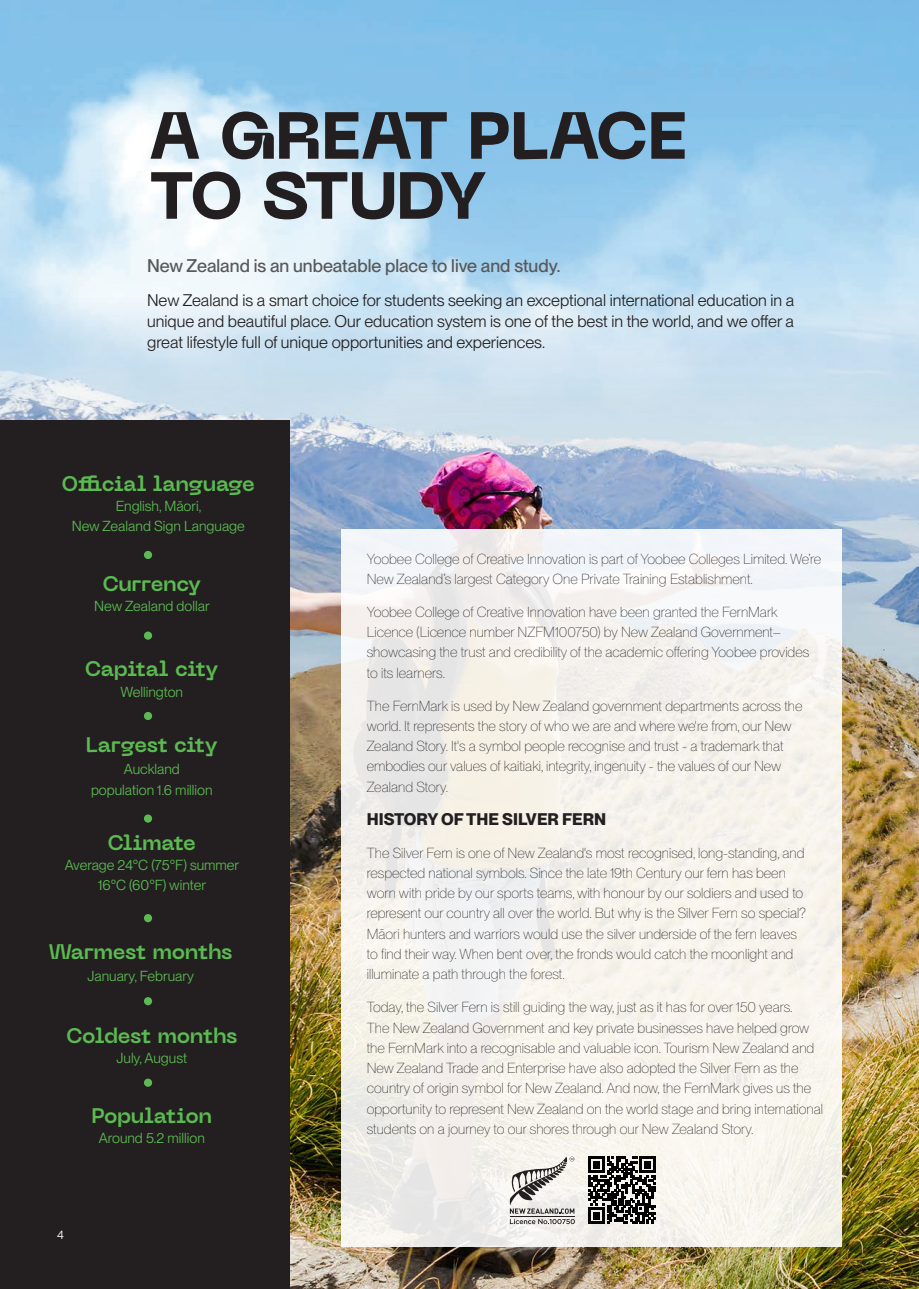
<style>
.page{position:relative;width:919px;height:1289px;background:#fff}
.page>*{position:absolute;margin:0;border:0;box-sizing:border-box;transform-origin:0 0}
.t1{font:800 66px/60px "PP Neue Machina";letter-spacing:-.02em;color:#231f20}
.Body_Copy{font:700 21px "PP Neue Machina";letter-spacing:-.02em;color:#5bbb52}
.Grey_Intro{font:500 18px "PP Neue Montreal";color:#57585a}
.Grey_Intro-2{font:16.5px/21px "PP Neue Montreal";color:#231f20;text-align:justify}
.Body_Copy-2{font:700 16.5px "PP Neue Montreal";color:#231f20}
.Body_Copy-3{font:100 14.25px/20.2px "PP Neue Montreal";color:#231f20}
.Body_Copy-4{font:14.25px/20.2px "PP Neue Montreal";color:#5bbb52;text-align:center}
.t2{font:12px "PP Neue Montreal";color:#fff}
</style>
<div class="page">
<img style="left:289px;top:429px;width:629px;height:859px">
<img style="left:0;top:0;width:918px;height:429px">
<div style="left:0;top:420px;width:289px;height:868px;background:#231f20"></div>
<div style="left:144px;top:551px;width:8px;height:8px;background:#5bbb52;border-radius:50%"></div>
<div style="left:144px;top:631px;width:8px;height:8px;background:#5bbb52;border-radius:50%"></div>
<div style="left:144px;top:712px;width:8px;height:8px;background:#5bbb52;border-radius:50%"></div>
<div style="left:144px;top:814px;width:8px;height:8px;background:#5bbb52;border-radius:50%"></div>
<div style="left:144px;top:914px;width:8px;height:8px;background:#5bbb52;border-radius:50%"></div>
<div style="left:144px;top:997px;width:8px;height:8px;background:#5bbb52;border-radius:50%"></div>
<div style="left:144px;top:1078px;width:8px;height:8px;background:#5bbb52;border-radius:50%"></div>
<div style="left:341px;top:529px;width:501px;height:717px;background:linear-gradient(to right,#f0eeeb,#f8f5ef)"></div>
<svg style="left:510px;top:1156px;width:64px;height:68px"></svg>
<svg style="left:588px;top:1156px;width:67px;height:67px;background:#545351"></svg>
<p class="t1" style="left:149px;top:108px;width:539px">A GREAT PLACE<br>TO STUDY</p>
<p class="Grey_Intro" style="left:147px;top:255px;width:414px">New Zealand is an unbeatable place to live and study.</p>
<p class="Grey_Intro-2" style="left:147px;top:289px;width:648px">New Zealand is a smart choice for students seeking an exceptional international education in a unique and beautiful place. Our education system is one of the best in the world, and we offer a great lifestyle full of unique opportunities and experiences.</p>
<p class="Body_Copy" style="left:62px;top:470px;width:195px">Official language</p>
<p class="Body_Copy-4" style="left:116px;top:496px;width:87px">English, Māori,</p>
<p class="Body_Copy-4" style="left:72px;top:516px;width:174px">New Zealand Sign Language</p>
<p class="Body_Copy" style="left:102px;top:570px;width:100px">Currency</p>
<p class="Body_Copy-4" style="left:94px;top:596px;width:117px">New Zealand dollar</p>
<p class="Body_Copy" style="left:85px;top:655px;width:135px">Capital city</p>
<p class="Body_Copy-4" style="left:121px;top:681px;width:64px">Wellington</p>
<p class="Body_Copy" style="left:86px;top:731px;width:133px">Largest city</p>
<p class="Body_Copy-4" style="left:124px;top:759px;width:57px">Auckland</p>
<p class="Body_Copy-4" style="left:91px;top:779px;width:123px">population 1.6 million</p>
<p class="Body_Copy" style="left:107px;top:829px;width:90px">Climate</p>
<p class="Body_Copy-4" style="left:65px;top:854px;width:176px">Average 24°C (75°F) summer<br>16°C (60°F) winter</p>
<p class="Body_Copy" style="left:49px;top:937px;width:185px">Warmest months</p>
<p class="Body_Copy-4" style="left:87px;top:965px;width:108px">January, February</p>
<p class="Body_Copy" style="left:66px;top:1022px;width:173px">Coldest months</p>
<p class="Body_Copy-4" style="left:117px;top:1048px;width:72px">July, August</p>
<p class="Body_Copy" style="left:92px;top:1102px;width:122px">Population</p>
<p class="Body_Copy-4" style="left:99px;top:1128px;width:107px">Around 5.2 million</p>
<p class="t2" style="left:57px;top:1227px;width:8px">4</p>
<p class="Body_Copy-3" style="left:367px;top:548px;width:456px">Yoobee College of Creative Innovation is part of Yoobee Colleges Limited. We’re<br>New Zealand’s largest Category One Private Training Establishment.</p>
<p class="Body_Copy-3" style="left:367px;top:601px;width:444px">Yoobee College of Creative Innovation have been granted the FernMark Licence (Licence number NZFM100750) by New Zealand Government– showcasing the trust and credibility of the academic offering Yoobee provides to its learners.</p>
<p class="Body_Copy-3" style="left:367px;top:695px;width:437px">The FernMark is used by New Zealand government departments across the world. It represents the story of who we are and where we're from, our New Zealand Story. It's a symbol people recognise and trust - a trademark that embodies our values of kaitiaki, integrity, ingenuity - the values of our New Zealand Story.</p>
<p class="Body_Copy-2" style="left:367px;top:808px;width:241px">HISTORY OF THE SILVER FERN</p>
<p class="Body_Copy-3" style="left:367px;top:842px;width:440px">The Silver Fern is one of New Zealand's most recognised, long-standing, and respected national symbols. Since the late 19th Century our fern has been worn with pride by our sports teams, with honour by our soldiers and used to represent our country all over the world. But why is the Silver Fern so special?<br>Māori hunters and warriors would use the silver underside of the fern leaves to find their way. When bent over, the fronds would catch the moonlight and illuminate a path through the forest.</p>
<p class="Body_Copy-3" style="left:367px;top:996px;width:458px">Today, the Silver Fern is still guiding the way, just as it has for over 150 years.<br>The New Zealand Government and key private businesses have helped grow the FernMark into a recognisable and valuable icon. Tourism New Zealand and New Zealand Trade and Enterprise have also adopted the Silver Fern as the country of origin symbol for New Zealand. And now, the FernMark gives us the opportunity to represent New Zealand on the world stage and bring international students on a journey to our shores through our New Zealand Story.</p>
</div>
